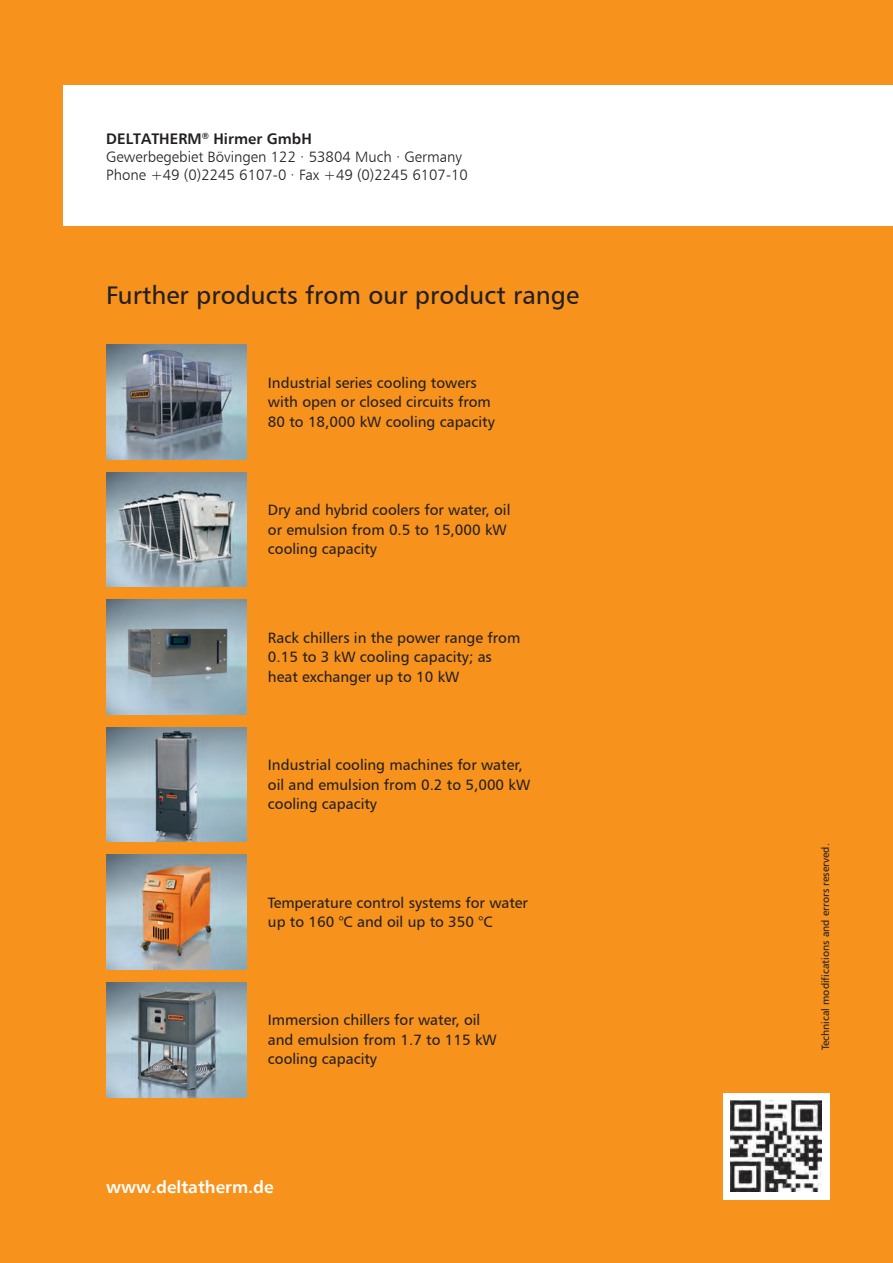
<style>
.page{position:relative;width:893px;height:1263px;background:#f7931d}
.page>*{position:absolute;margin:0;border:0;box-sizing:border-box;transform-origin:0 0}
.t1{font:25.5px "Humanist 777 BT Roman B";color:#231f20}
.t2{font:17.25px "Humanist 777 BT Bold B";color:#fff}
.Fließtext{font:15px/19.5px "Humanist 777 BT Roman B";color:#231f20}
.t3{font:15px "Humanist 777 BT Light B";color:#231f20}
.t4{font:15px "Humanist 777 BT Bold B";color:#231f20}
.t5{font:10.5px "Humanist 777 BT Roman B";color:#231f20}
</style>
<div class="page">
<div style="left:64px;top:85px;width:829px;height:140px;background:#fff"></div>
<div style="left:723px;top:1093px;width:106px;height:106px;background:#fff"></div>
<img style="left:106px;top:600px;width:141px;height:114px">
<img style="left:106px;top:344px;width:141px;height:115px">
<img style="left:106px;top:472px;width:141px;height:115px">
<img style="left:106px;top:727px;width:141px;height:115px">
<img style="left:106px;top:855px;width:141px;height:114px">
<img style="left:106px;top:982px;width:141px;height:115px">
<img style="left:730px;top:1100px;width:92px;height:92px">
<p class="t4" style="left:106px;top:130px;width:207px">DELTATHERM<sup>®</sup> Hirmer GmbH</p>
<p class="t3" style="left:106px;top:148px;width:357px">Gewerbegebiet Bövingen 122 · 53804 Much · Germany</p>
<p class="t3" style="left:106px;top:166px;width:363px">Phone +49 (0)2245 6107-0 · Fax +49 (0)2245 6107-10</p>
<p class="t1" style="left:106px;top:280px;width:474px">Further products from our product range</p>
<p class="Fließtext" style="left:268px;top:372px;width:228px">Industrial series cooling towers with open or closed circuits from<br>80 to 18,000 kW cooling capacity</p>
<p class="Fließtext" style="left:268px;top:500px;width:244px">Dry and hybrid coolers for water, oil or emulsion from 0.5 to 15,000 kW cooling capacity</p>
<p class="Fließtext" style="left:268px;top:627px;width:254px">Rack chillers in the power range from<br>0.15 to 3 kW cooling capacity; as heat exchanger up to 10 kW</p>
<p class="Fließtext" style="left:268px;top:755px;width:264px">Industrial cooling machines for water, oil and emulsion from 0.2 to 5,000 kW cooling capacity</p>
<p class="Fließtext" style="left:268px;top:892px;width:262px">Temperature control systems for water up to 160 °C and oil up to 350 °C</p>
<p class="Fließtext" style="left:268px;top:1010px;width:230px">Immersion chillers for water, oil and emulsion from 1.7 to 115 kW cooling capacity</p>
<p class="t2" style="left:106px;top:1176px;width:169px">www.deltatherm.de</p>
<p class="t5" style="left:819px;top:1050px;width:208px;rotate:-90deg">Technical modifications and errors reserved.</p>
</div>
